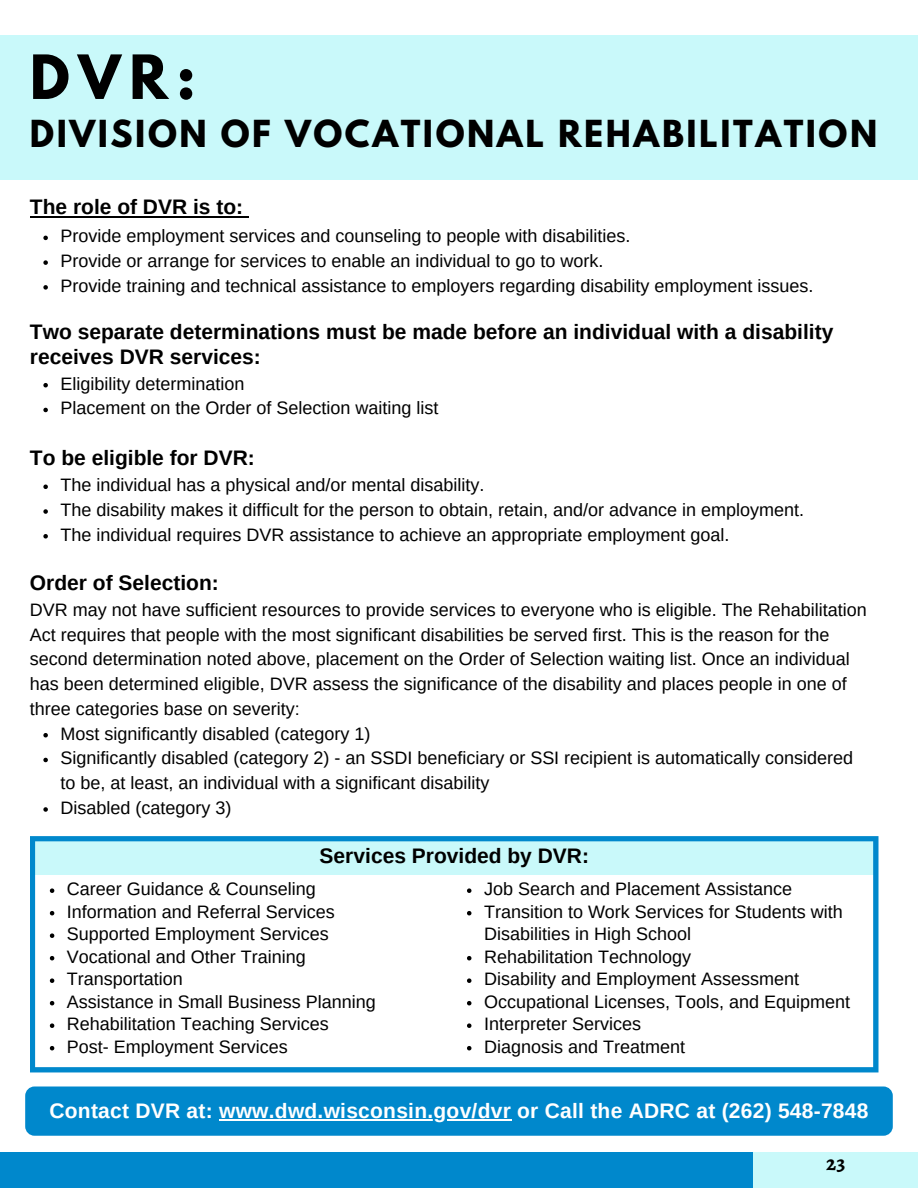
<style>
.page{position:relative;width:918px;height:1188px;background:#fff}
.page>*{position:absolute;margin:0;border:0;box-sizing:border-box;transform-origin:0 0}
.t1{font:700 54px "League Spartan";color:#000}
.t2{font:700 33px "League Spartan";letter-spacing:.075em;color:#000}
.t3{font:700 21px/24.8px "Arimo";color:#000}
.t4{font:700 21px "Arimo";letter-spacing:.01em;color:#fff}
.t5{font:700 21px "Alegreya";color:#000}
.t6{font:18px/24.8px "Arimo";color:#000}
</style>
<div class="page">
<div style="left:0;top:35px;width:918px;height:144px;background:#c9f9fa"></div>
<svg style="left:30px;top:836px;width:848px;height:236px"></svg>
<svg style="left:50px;top:888px;width:4px;height:5px"></svg>
<svg style="left:50px;top:911px;width:4px;height:4px"></svg>
<svg style="left:50px;top:933px;width:4px;height:5px"></svg>
<svg style="left:50px;top:956px;width:4px;height:4px"></svg>
<svg style="left:50px;top:978px;width:4px;height:5px"></svg>
<svg style="left:50px;top:1001px;width:4px;height:4px"></svg>
<svg style="left:50px;top:1023px;width:4px;height:5px"></svg>
<svg style="left:50px;top:1046px;width:4px;height:4px"></svg>
<svg style="left:467px;top:888px;width:4px;height:5px"></svg>
<svg style="left:467px;top:911px;width:4px;height:4px"></svg>
<svg style="left:467px;top:956px;width:4px;height:4px"></svg>
<svg style="left:467px;top:978px;width:4px;height:5px"></svg>
<svg style="left:467px;top:1001px;width:4px;height:4px"></svg>
<svg style="left:467px;top:1023px;width:4px;height:5px"></svg>
<svg style="left:467px;top:1046px;width:4px;height:4px"></svg>
<div style="left:25px;top:1087px;width:868px;height:49px;background:#08c;border-radius:9px"></div>
<hr style="left:30px;top:216px;width:213px;height:2px;background:#000">
<svg style="left:243px;top:216px;width:6px;height:2px"></svg>
<svg style="left:43px;top:236px;width:5px;height:4px"></svg>
<svg style="left:43px;top:260px;width:5px;height:5px"></svg>
<svg style="left:43px;top:285px;width:5px;height:5px"></svg>
<svg style="left:43px;top:383px;width:5px;height:4px"></svg>
<svg style="left:43px;top:408px;width:5px;height:4px"></svg>
<svg style="left:43px;top:485px;width:5px;height:4px"></svg>
<svg style="left:43px;top:509px;width:5px;height:5px"></svg>
<svg style="left:43px;top:534px;width:5px;height:5px"></svg>
<svg style="left:43px;top:733px;width:5px;height:4px"></svg>
<svg style="left:43px;top:758px;width:5px;height:4px"></svg>
<svg style="left:43px;top:807px;width:5px;height:5px"></svg>
<hr style="left:219px;top:1119px;width:292px;height:1px;background:#fff">
<div style="left:722px;top:1152px;width:196px;height:36px;background:#c9f9fa"></div>
<div style="left:0;top:1152px;width:753px;height:36px;background:#08c"></div>
<p class="t1" style="left:30px;top:50px;width:167px">DVR:</p>
<p class="t2" style="left:30px;top:118px;width:849px">DIVISION OF VOCATIONAL REHABILITATION</p>
<p class="t3" style="left:30px;top:195px;width:215px">The role of DVR is to:</p>
<h2 class="t6" style="left:60px;top:224px;width:571px">Provide employment services and counseling to people with disabilities.</h2>
<p class="t6" style="left:60px;top:248px;width:544px">Provide or arrange for services to enable an individual to go to work.</p>
<p class="t6" style="left:60px;top:273px;width:754px">Provide training and technical assistance to employers regarding disability employment issues.</p>
<p class="t3" style="left:30px;top:319px;width:805px">Two separate determinations must be made before an individual with a disability receives DVR services:</p>
<p class="t6" style="left:60px;top:371px;width:185px">Eligibility determination</p>
<p class="t6" style="left:60px;top:396px;width:379px">Placement on the Order of Selection waiting list</p>
<p class="t3" style="left:30px;top:445px;width:227px">To be eligible for DVR:</p>
<p class="t6" style="left:60px;top:473px;width:425px">The individual has a physical and/or mental disability.</p>
<p class="t6" style="left:60px;top:497px;width:745px">The disability makes it difficult for the person to obtain, retain, and/or advance in employment.</p>
<p class="t6" style="left:60px;top:522px;width:670px">The individual requires DVR assistance to achieve an appropriate employment goal.</p>
<p class="t3" style="left:30px;top:570px;width:190px">Order of Selection:</p>
<p class="t6" style="left:30px;top:597px;width:838px">DVR may not have sufficient resources to provide services to everyone who is eligible. The Rehabilitation Act requires that people with the most significant disabilities be served first. This is the reason for the second determination noted above, placement on the Order of Selection waiting list. Once an individual has been determined eligible, DVR assess the significance of the disability and places people in one of three categories base on severity:</p>
<p class="t6" style="left:60px;top:721px;width:311px">Most significantly disabled (category 1)</p>
<p class="t6" style="left:60px;top:746px;width:794px">Significantly disabled (category 2) - an SSDI beneficiary or SSI recipient is automatically considered to be, at least, an individual with a significant disability</p>
<p class="t6" style="left:60px;top:795px;width:172px">Disabled (category 3)</p>
<p class="t3" style="left:320px;top:844px;width:271px">Services Provided by DVR:</p>
<h1 class="t6" style="left:67px;top:877px;width:251px">Career Guidance &amp; Counseling</h1>
<h2 class="t6" style="left:67px;top:899px;width:269px">Information and Referral Services</h2>
<p class="t6" style="left:67px;top:922px;width:263px">Supported Employment Services</p>
<p class="t6" style="left:67px;top:944px;width:240px">Vocational and Other Training</p>
<p class="t6" style="left:67px;top:967px;width:117px">Transportation</p>
<h2 class="t6" style="left:67px;top:989px;width:310px">Assistance in Small Business Planning</h2>
<p class="t6" style="left:67px;top:1012px;width:263px">Rehabilitation Teaching Services</p>
<p class="t6" style="left:67px;top:1034px;width:222px">Post- Employment Services</p>
<h2 class="t6" style="left:484px;top:877px;width:309px">Job Search and Placement Assistance</h2>
<p class="t6" style="left:484px;top:900px;width:360px;line-height:22.5px">Transition to Work Services for Students with<br>Disabilities in High School</p>
<p class="t6" style="left:484px;top:944px;width:209px">Rehabilitation Technology</p>
<p class="t6" style="left:484px;top:967px;width:316px">Disability and Employment Assessment</p>
<h2 class="t6" style="left:484px;top:989px;width:367px">Occupational Licenses, Tools, and Equipment</h2>
<p class="t6" style="left:484px;top:1012px;width:158px">Interpreter Services</p>
<p class="t6" style="left:484px;top:1034px;width:202px">Diagnosis and Treatment</p>
<p class="t4" style="left:49px;top:1099px;width:820px">Contact DVR at: www.dwd.wisconsin.gov/dvr or Call the ADRC at (262) 548-7848</p>
<p class="t5" style="left:826px;top:1149px;width:21px">23</p>
</div>
